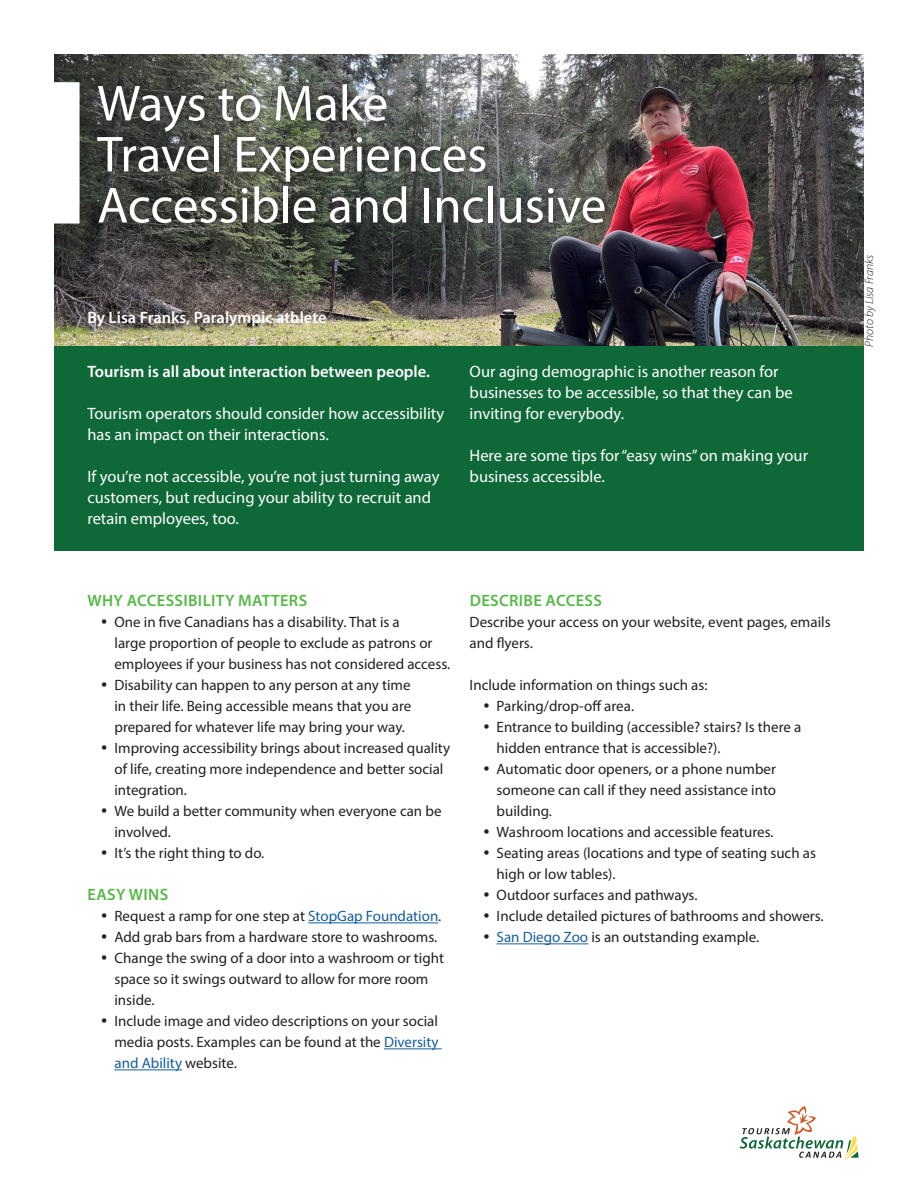
<style>
.page{position:relative;width:918px;height:1188px;background:#fff}
.page>*{position:absolute;margin:0;border:0;box-sizing:border-box;transform-origin:0 0}
.t1{font:51px "Myriad Pro";color:#fff}
.Call-Out_Text_regular{font:16.5px/21px "Myriad Pro";color:#fff}
.Call-Out_Text_semi-bold{font:600 16.5px "Myriad Pro";color:#fff}
.Sub-Head_semi-bold{font:600 16.5px "Myriad Pro";letter-spacing:.02em;color:#56b947}
.Body_Text_regular{font:15px/21px "Myriad Pro";color:#231f20}
.Citation_text_light_italic{font:italic 300 12px "Myriad Pro";color:#231f20}
.s1{color:#175d9e}
</style>
<div class="page">
<svg style="left:740px;top:1106px;width:119px;height:56px"></svg>
<img style="left:54px;top:54px;width:810px;height:293px">
<div style="left:31px;top:82px;width:49px;height:142px;background:#fff;border:2px solid #fff"></div>
<div style="left:89px;top:76px;width:523px;height:154px;background:#231f20;opacity:.75"></div>
<div style="left:54px;top:347px;width:810px;height:204px;background:#0f6838"></div>
<hr style="left:308px;top:922px;width:130px;height:1px;background:#175d9e">
<hr style="left:384px;top:1048px;width:58px;height:1px;background:#175d9e">
<hr style="left:114px;top:1069px;width:68px;height:1px;background:#175d9e">
<hr style="left:497px;top:943px;width:91px;height:1px;background:#175d9e">
<p class="t1" style="left:97px;top:72px;width:293px">Ways to Make</p>
<p class="t1" style="left:97px;top:123px;width:392px">Travel Experiences</p>
<p class="t1" style="left:97px;top:174px;width:511px">Accessible and Inclusive</p>
<p class="Call-Out_Text_semi-bold" style="left:87px;top:307px;width:241px">By Lisa Franks, Paralympic athlete</p>
<p class="Call-Out_Text_semi-bold" style="left:87px;top:361px;width:344px">Tourism is all about interaction between people.</p>
<p class="Call-Out_Text_regular" style="left:87px;top:402px;width:358px">Tourism operators should consider how accessibility has an impact on their interactions.</p>
<p class="Call-Out_Text_regular" style="left:87px;top:465px;width:354px">If you’re not accessible, you’re not just turning away customers, but reducing your ability to recruit and retain employees, too.</p>
<p class="Call-Out_Text_regular" style="left:470px;top:360px;width:325px">Our aging demographic is another reason for businesses to be accessible, so that they can be inviting for everybody.</p>
<p class="Call-Out_Text_regular" style="left:470px;top:444px;width:340px">Here are some tips for “easy wins” on making your business accessible.</p>
<p class="Sub-Head_semi-bold" style="left:88px;top:590px;width:221px">WHY ACCESSIBILITY MATTERS</p>
<p class="Body_Text_regular" style="left:114px;top:612px;width:337px">One in five Canadians has a disability. That is a<br>large proportion of people to exclude as patrons or employees if your business has not considered access.</p>
<p class="Body_Text_regular" style="left:114px;top:675px;width:298px;text-align:justify">Disability can happen to any person at any time in their life. Being accessible means that you are prepared for whatever life may bring your way.</p>
<p class="Body_Text_regular" style="left:114px;top:738px;width:337px">Improving accessibility brings about increased quality of life, creating more independence and better social integration.</p>
<p class="Body_Text_regular" style="left:114px;top:801px;width:329px">We build a better community when everyone can be involved.</p>
<p class="Body_Text_regular" style="left:114px;top:843px;width:151px">It’s the right thing to do.</p>
<p class="Sub-Head_semi-bold" style="left:88px;top:884px;width:82px">EASY WINS</p>
<p class="Body_Text_regular" style="left:114px;top:906px;width:328px">Request a ramp for one step at <span class="s1">StopGap Foundation</span>.</p>
<p class="Body_Text_regular" style="left:114px;top:927px;width:324px">Add grab bars from a hardware store to washrooms.</p>
<p class="Body_Text_regular" style="left:114px;top:948px;width:331px">Change the swing of a door into a washroom or tight space so it swings outward to allow for more room inside.</p>
<p class="Body_Text_regular" style="left:114px;top:1011px;width:326px;text-align:justify">Include image and video descriptions on your social media posts. Examples can be found at the <span class="s1">Diversity and Ability</span> website.</p>
<p class="Sub-Head_semi-bold" style="left:470px;top:590px;width:134px">DESCRIBE ACCESS</p>
<p class="Body_Text_regular" style="left:470px;top:612px;width:363px">Describe your access on your website, event pages, emails and flyers.</p>
<p class="Body_Text_regular" style="left:470px;top:675px;width:239px">Include information on things such as:</p>
<p class="Body_Text_regular" style="left:497px;top:696px;width:139px">Parking/drop-off area.</p>
<p class="Body_Text_regular" style="left:497px;top:717px;width:306px">Entrance to building (accessible? stairs? Is there a hidden entrance that is accessible?).</p>
<p class="Body_Text_regular" style="left:497px;top:759px;width:281px;text-align:justify">Automatic door openers, or a phone number someone can call if they need assistance into building.</p>
<p class="Body_Text_regular" style="left:497px;top:822px;width:279px">Washroom locations and accessible features.</p>
<p class="Body_Text_regular" style="left:497px;top:843px;width:321px">Seating areas (locations and type of seating such as high or low tables).</p>
<p class="Body_Text_regular" style="left:497px;top:885px;width:202px">Outdoor surfaces and pathways.</p>
<p class="Body_Text_regular" style="left:497px;top:906px;width:329px">Include detailed pictures of bathrooms and showers.</p>
<p class="Body_Text_regular" style="left:497px;top:927px;width:264px"><span class="s1">San Diego Zoo</span> is an outstanding example.</p>
<p class="Citation_text_light_italic" style="left:862px;top:347px;width:93px;rotate:-90deg">Photo by Lisa Franks</p>
</div>
